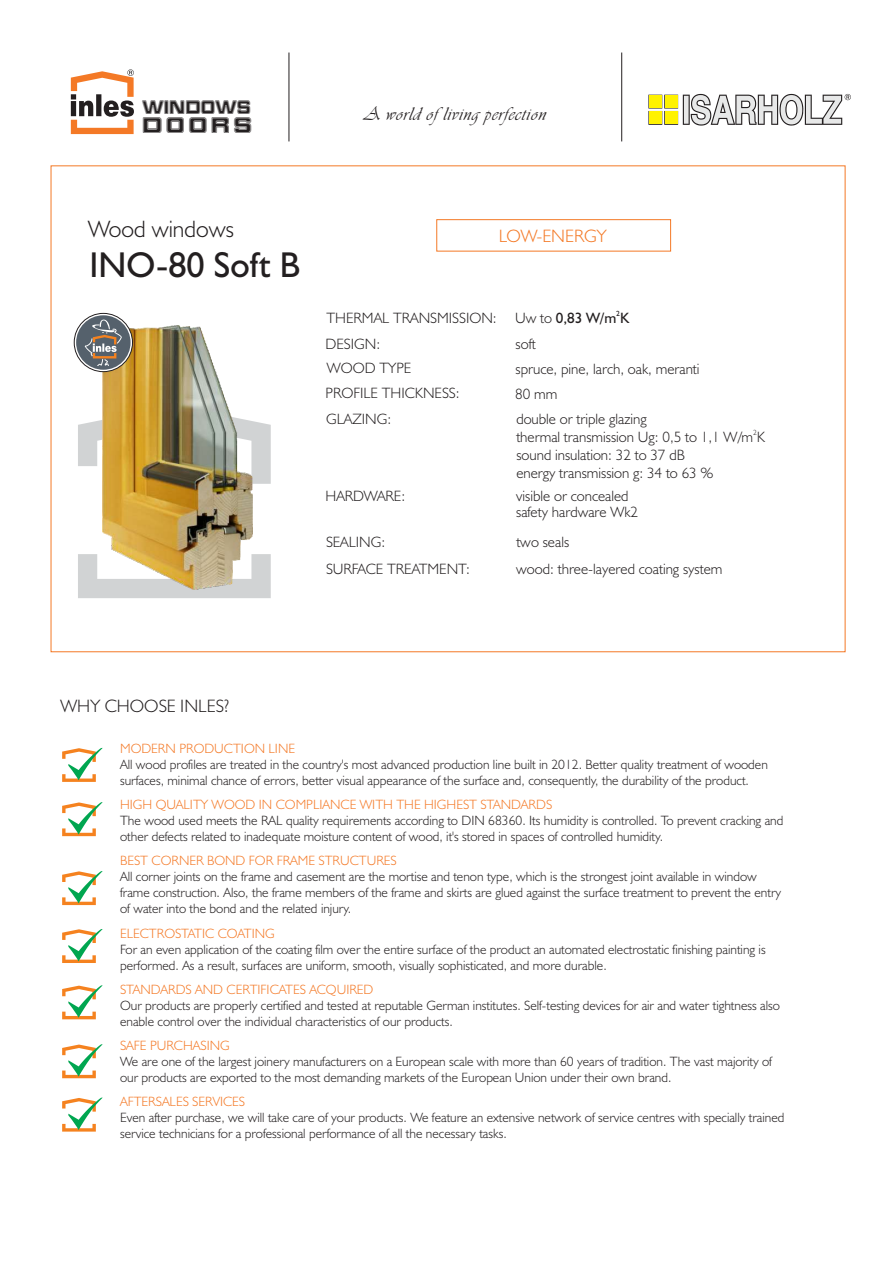
<style>
.page{position:relative;width:893px;height:1263px;background:#fff}
.page>*{position:absolute;margin:0;border:0;box-sizing:border-box;transform-origin:0 0}
.t1{font:36px "Humanist 521 BT";color:#231f20}
.t2{font:300 23.85px "Humanist 521 BT";color:#231f20}
.t3{font:700 expanded 22.65px "Millenium BT";letter-spacing:.17em;color:#231f20;scale:.87 1}
.t4{font:700 expanded 19.65px "Millenium BT";letter-spacing:.005em;color:#231f20;scale:.76 1}
.t5{font:19.35px "Vivaldi D";letter-spacing:.05em;color:#231f20}
.t6{font:300 18px "Humanist 521 BT";color:#231f20}
.t7{font:300 18px "Humanist 521 BT";color:#f47926}
.t8{font:300 15px/17.9px "Humanist 521 BT";color:#231f20}
.t9{font:300 13.5px/16px "Humanist 521 BT";color:#231f20}
.t10{font:300 13.5px "Humanist 521 BT";color:#f47926}
.t11{font:7.5px "Humanist 521 BT";color:#231f20}
.t12{font:300 7.5px "Humanist 521 BT";color:#231f20}
.s1{font-weight:400}
</style>
<div class="page">
<svg style="left:78px;top:405px;width:193px;height:193px"></svg>
<img style="left:103px;top:326px;width:149px;height:263px">
<svg style="left:74px;top:313px;width:59px;height:59px"></svg>
<div style="left:76px;top:315px;width:55px;height:55px;background:#55616c;border-radius:50%"></div>
<svg style="left:85px;top:319px;width:37px;height:47px"></svg>
<hr style="left:289px;top:53px;width:1px;height:88px;background:#231f20">
<hr style="left:621px;top:53px;width:1px;height:88px;background:#231f20">
<svg style="left:71px;top:69px;width:63px;height:65px"></svg>
<svg style="left:648px;top:94px;width:203px;height:32px"></svg>
<svg style="left:62px;top:748px;width:41px;height:34px"></svg>
<svg style="left:62px;top:802px;width:41px;height:34px"></svg>
<svg style="left:62px;top:871px;width:41px;height:34px"></svg>
<svg style="left:62px;top:929px;width:41px;height:34px"></svg>
<svg style="left:62px;top:985px;width:41px;height:34px"></svg>
<svg style="left:62px;top:1044px;width:41px;height:34px"></svg>
<svg style="left:62px;top:1097px;width:41px;height:34px"></svg>
<div style="left:436px;top:219px;width:235px;height:33px;border:1px solid #f47926"></div>
<h3 class="t4" style="left:143px;top:99px;width:144px">WINDOWS</h3>
<h3 class="t5" style="left:364px;top:106px;width:183px">A world ofliving perfection</h3>
<h3 class="t3" style="left:142px;top:116px;width:128px">DOORS</h3>
<h2 class="t2" style="left:88px;top:219px;width:147px">Wood windows</h2>
<h3 class="t7" style="left:499px;top:228px;width:109px">LOW-ENERGY</h3>
<h1 class="t1" style="left:89px;top:250px;width:213px">INO-80 Soft B</h1>
<p class="t11" style="left:616px;top:310px;width:5px">2</p>
<p class="t8" style="left:327px;top:310px;width:304px">THERMAL TRANSMISSION: Uw to <span class="s1">0,83 W/m K</span></p>
<p class="t8" style="left:325px;top:336px;width:56px">DESIGN:</p>
<p class="t8" style="left:516px;top:336px;width:22px">soft</p>
<p class="t8" style="left:327px;top:360px;width:86px">WOOD TYPE</p>
<p class="t8" style="left:516px;top:362px;width:185px">spruce, pine, larch, oak, meranti</p>
<p class="t8" style="left:325px;top:386px;width:136px">PROFILE THICKNESS:</p>
<p class="t8" style="left:515px;top:386px;width:44px">80 mm</p>
<p class="t8" style="left:326px;top:411px;width:67px">GLAZING:</p>
<p class="t8" style="left:516px;top:412px;width:132px">double or triple glazing</p>
<p class="t12" style="left:753px;top:429px;width:5px">2</p>
<p class="t8" style="left:516px;top:429px;width:250px">thermal transmission Ug: 0,5 to 1,1 W/m K sound insulation: 32 to 37 dB<br>energy transmission g: 34 to 63 %</p>
<p class="t8" style="left:325px;top:488px;width:81px">HARDWARE:</p>
<p class="t8" style="left:326px;top:534px;width:61px">SEALING:</p>
<p class="t8" style="left:516px;top:489px;width:123px;line-height:16.4px">visible or concealed safety hardware Wk2</p>
<p class="t8" style="left:516px;top:534px;width:54px">two seals</p>
<p class="t8" style="left:326px;top:561px;width:145px">SURFACE TREATMENT:</p>
<p class="t8" style="left:516px;top:561px;width:208px">wood: three-layered coating system</p>
<h3 class="t6" style="left:61px;top:698px;width:170px">WHY CHOOSE INLES?</h3>
<p class="t10" style="left:120px;top:742px;width:177px">MODERN PRODUCTION LINE</p>
<p class="t9" style="left:120px;top:757px;width:649px">All wood profiles are treated in the country's most advanced production line built in 2012. Better quality treatment of wooden surfaces, minimal chance of errors, better visual appearance of the surface and, consequently, the durability of the product.</p>
<p class="t10" style="left:120px;top:799px;width:434px">HIGH QUALITY WOOD IN COMPLIANCE WITH THE HIGHEST STANDARDS</p>
<p class="t9" style="left:120px;top:813px;width:665px">The wood used meets the RAL quality requirements according to DIN 68360. Its humidity is controlled. To prevent cracking and other defects related to inadequate moisture content of wood, it's stored in spaces of controlled humidity.</p>
<p class="t10" style="left:120px;top:855px;width:278px">BEST CORNER BOND FOR FRAME STRUCTURES</p>
<p class="t9" style="left:120px;top:870px;width:663px">All corner joints on the frame and casement are the mortise and tenon type, which is the strongest joint available in window frame construction. Also, the frame members of the frame and skirts are glued against the surface treatment to prevent the entry of water into the bond and the related injury.</p>
<p class="t10" style="left:120px;top:927px;width:156px">ELECTROSTATIC COATING</p>
<p class="t9" style="left:120px;top:942px;width:647px">For an even application of the coating film over the entire surface of the product an automated electrostatic finishing painting is performed. As a result, surfaces are uniform, smooth, visually sophisticated, and more durable.</p>
<p class="t10" style="left:120px;top:983px;width:255px">STANDARDS AND CERTIFICATES ACQUIRED</p>
<p class="t9" style="left:120px;top:998px;width:661px">Our products are properly certified and tested at reputable German institutes. Self-testing devices for air and water tightness also enable control over the individual characteristics of our products.</p>
<p class="t10" style="left:120px;top:1040px;width:111px">SAFE PURCHASING</p>
<p class="t9" style="left:120px;top:1054px;width:653px">We are one of the largest joinery manufacturers on a European scale with more than 60 years of tradition. The vast majority of our products are exported to the most demanding markets of the European Union under their own brand.</p>
<p class="t10" style="left:120px;top:1096px;width:126px">AFTERSALES SERVICES</p>
<p class="t9" style="left:120px;top:1111px;width:666px">Even after purchase, we will take care of your products. We feature an extensive network of service centres with specially trained service technicians for a professional performance of all the necessary tasks.</p>
</div>
